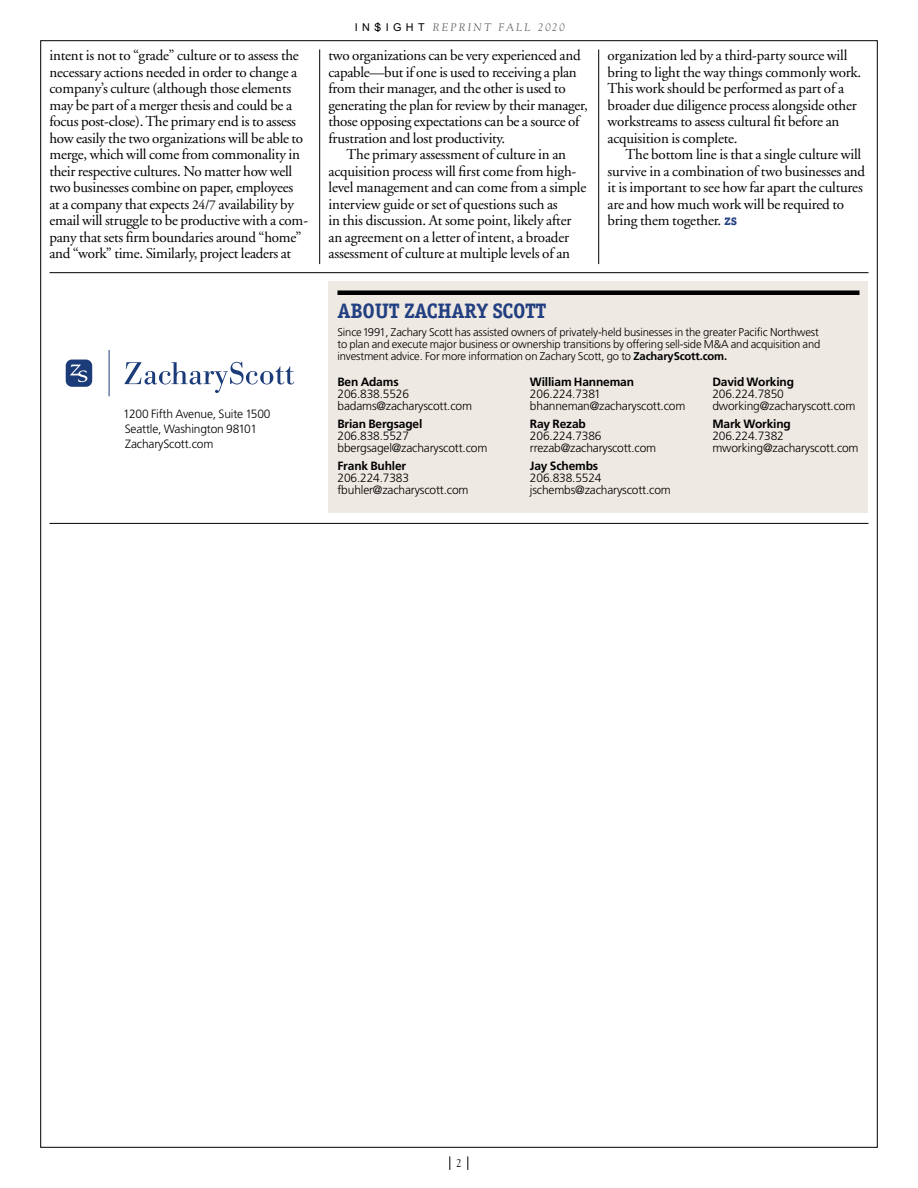
<style>
.page{position:relative;width:918px;height:1188px;background:#fff}
.page>*{position:absolute;margin:0;border:0;box-sizing:border-box;transform-origin:0 0}
.t1{font:700 21px "Officina Serif";letter-spacing:-.015em;color:#223f81}
.t2{font:15px/16.5px "Adobe Garamond";letter-spacing:-.015em;color:#000}
.t3{font:300 12px/12px "Frutiger LT Std";letter-spacing:-.015em;color:#000}
.t4{font:700 12px "Frutiger";letter-spacing:-.015em;color:#000}
.t5{font:300 11.25px/12px "Frutiger LT Std";letter-spacing:-.015em;color:#000}
.t6{font:11.25px "Goudy";color:#000}
.t7{font:italic 10.95px "Goudy";letter-spacing:.2em;color:#636363}
.s1{font-family:"Arial";font-style:normal;font-size:10.8px;color:#000}
.s2{font-size:13.5px}
.s3{font-family:"Officina Serif";font-weight:700;color:#223f81}
.s4{font-family:"Frutiger";font-weight:700}
</style>
<div class="page">
<hr style="left:319px;top:50px;width:1px;height:214px;background:#000">
<svg style="left:450px;top:1156px;width:1px;height:14px"></svg>
<svg style="left:468px;top:1156px;width:1px;height:14px"></svg>
<hr style="left:598px;top:50px;width:1px;height:214px;background:#000">
<hr style="left:50px;top:523px;width:818px;height:1px;background:#000">
<hr style="left:50px;top:272px;width:818px;height:1px;background:#000">
<svg style="left:125px;top:362px;width:169px;height:31px"></svg>
<div style="left:66px;top:360px;width:26px;height:27px;background:#1c3c79;border-radius:6px"></div>
<svg style="left:70px;top:365px;width:17px;height:17px"></svg>
<hr style="left:109px;top:350px;width:1px;height:46px;background:#1c3c79">
<div style="left:328px;top:281px;width:540px;height:232px;background:#eee9e2"></div>
<div style="left:338px;top:290px;width:522px;height:5px;background:#000"></div>
<p class="t7" style="left:355px;top:21px;width:212px"><span class="s1">I N S I G H T</span> REPRINT FALL 2020</p>
<p class="t2" style="left:50px;top:48px;width:260px">intent is not to “grade” culture or to assess the necessary actions needed in order to change a company’s culture (although those elements may be part of a merger thesis and could be a focus post-close). The primary end is to assess how easily the two organizations will be able to merge, which will come from commonality in their respective cultures. No matter how well two businesses combine on paper, employees<br>at a company that expects <span class="s2">24/7</span> availability by email will struggle to be productive with a com&shy;pany that sets firm boundaries around “home” and “work” time. Similarly, project leaders at</p>
<p class="t2" style="left:329px;top:48px;width:261px">two organizations can be very experienced and capable—but if one is used to receiving a plan from their manager, and the other is used to generating the plan for review by their manager, those opposing expectations can be a source of frustration and lost productivity.</p>
<p class="t2" style="left:329px;top:147px;width:259px;text-indent:18px">The primary assessment of culture in an acquisition process will first come from high&shy;level management and can come from a simple interview guide or set of questions such as<br>in this discussion. At some point, likely after an agreement on a letter of intent, a broader assessment of culture at multiple levels of an</p>
<p class="t2" style="left:608px;top:48px;width:255px">organization led by a third-party source will bring to light the way things commonly work.<br>This work should be performed as part of a broader due diligence process alongside other workstreams to assess cultural fit before an acquisition is complete.</p>
<p class="t2" style="left:608px;top:147px;width:259px;text-indent:18px">The bottom line is that a single culture will survive in a combination of two businesses and it is important to see how far apart the cultures are and how much work will be required to bring them together. <span class="s3">zs</span></p>
<p class="t3" style="left:123px;top:407px;width:149px;line-height:15px">1200 Fifth Avenue, Suite 1500<br>Seattle, Washington 98101<br>ZacharyScott.com</p>
<h1 class="t1" style="left:338px;top:297px;width:210px">ABOUT ZACHARY SCOTT</h1>
<p class="t5" style="left:337px;top:326px;width:484px">Since 1991, Zachary Scott has assisted owners of privately-held businesses in the greater Pacific Northwest to plan and execute major business or ownership transitions by offering sell-side M&amp;A and acquisition and investment advice. For more information on Zachary Scott, go to <span class="s4">ZacharyScott.com.</span></p>
<p class="t4" style="left:338px;top:374px;width:63px">Ben Adams</p>
<p class="t3" style="left:338px;top:388px;width:136px">206.838.5526 badams@zacharyscott.com</p>
<p class="t4" style="left:338px;top:416px;width:86px">Brian Bergsagel</p>
<p class="t3" style="left:338px;top:430px;width:151px">206.838.5527 bbergsagel@zacharyscott.com</p>
<p class="t4" style="left:338px;top:458px;width:70px">Frank Buhler</p>
<p class="t3" style="left:338px;top:472px;width:133px">206.224.7383 fbuhler@zacharyscott.com</p>
<p class="t4" style="left:530px;top:374px;width:106px">William Hanneman</p>
<p class="t3" style="left:530px;top:388px;width:157px">206.224.7381 bhanneman@zacharyscott.com</p>
<p class="t4" style="left:530px;top:416px;width:57px">Ray Rezab</p>
<p class="t3" style="left:530px;top:430px;width:128px">206.224.7386 rrezab@zacharyscott.com</p>
<p class="t4" style="left:530px;top:458px;width:70px">Jay Schembs</p>
<p class="t3" style="left:530px;top:472px;width:142px">206.838.5524 jschembs@zacharyscott.com</p>
<p class="t4" style="left:712px;top:374px;width:83px">David Working</p>
<p class="t3" style="left:712px;top:388px;width:144px">206.224.7850 dworking@zacharyscott.com</p>
<p class="t4" style="left:712px;top:416px;width:80px">Mark Working</p>
<p class="t3" style="left:712px;top:430px;width:148px">206.224.7382 mworking@zacharyscott.com</p>
<p class="t6" style="left:456px;top:1156px;width:7px">2</p>
</div>
